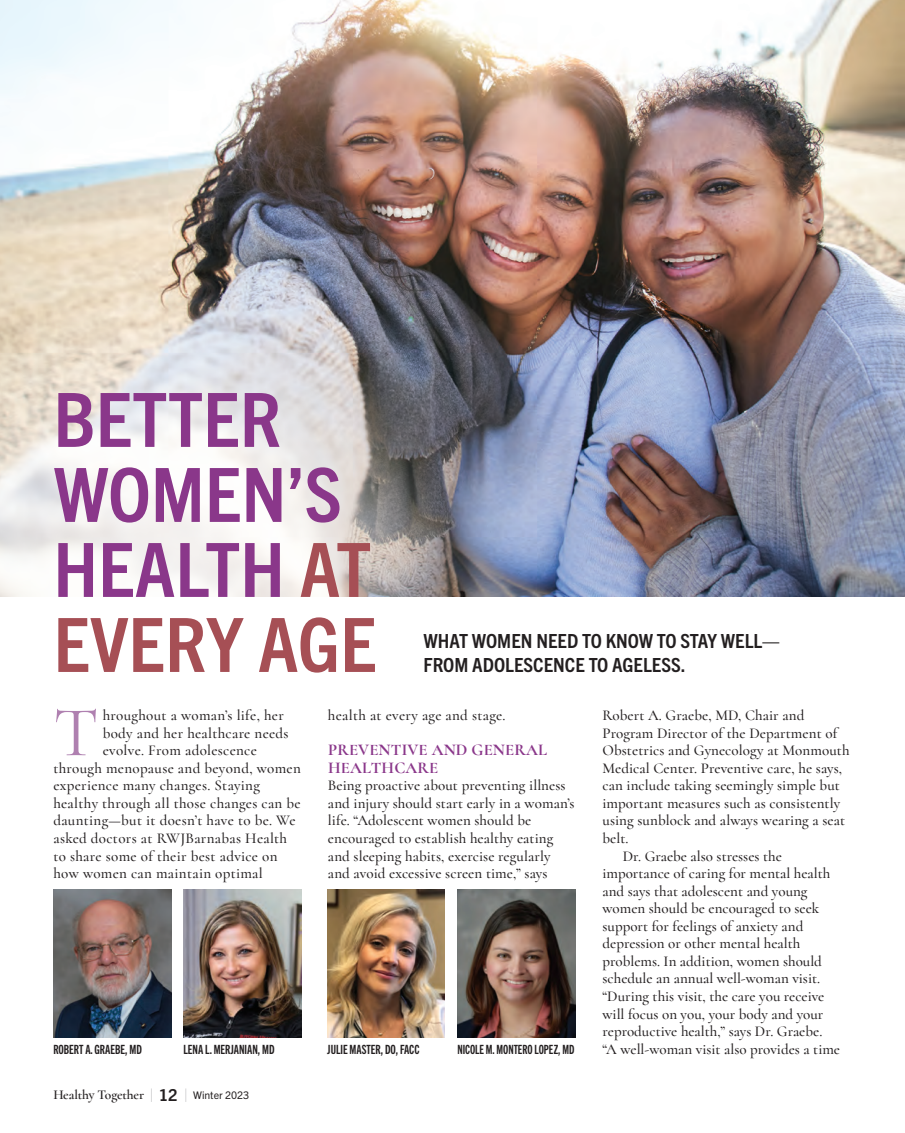
<style>
.page{position:relative;width:905px;height:1133px;background:#fff}
.page>*{position:absolute;margin:0;border:0;box-sizing:border-box;transform-origin:0 0}
.t1{font:700 condensed 75px/75px "Trade Gothic Next LT Pro";color:#8a378a;scale:1.05 1}
.t2{font:71.1px "Cormorant";color:#af80b0}
.t3{font:700 condensed 19.5px/24px "Trade Gothic Next LT Pro";color:#231f20;scale:1.05 1}
.t4{font:700 16.5px/17.5px "Cormorant";letter-spacing:.01em;color:#8a378a}
.t5{font:500 15px/17.5px "Cormorant";letter-spacing:.005em;color:#231f20}
.t6{font:600 13.5px "Cormorant";letter-spacing:-.01em;color:#231f20}
.t7{font:12.75px "Trade Gothic Next LT Pro Bd Cm";color:#231f20}
.s1{color:#a64f55}
.s2{font-family:"Trade Gothic Next LT Pro";font-weight:300;font-size:17.1px;color:#808285}
.s3{font-family:"Trade Gothic Next LT Pro";font-weight:700;font-size:16.5px}
.s4{font-family:"Trade Gothic Next LT Pro";font-weight:400;font-size:10.5px}
</style>
<div class="page">
<img style="left:0;top:0;width:904px;height:597px">
<svg style="left:0;top:286px;width:458px;height:311px"></svg>
<img style="left:53px;top:890px;width:118px;height:147px">
<img style="left:184px;top:890px;width:117px;height:147px">
<img style="left:457px;top:890px;width:118px;height:147px">
<img style="left:327px;top:890px;width:118px;height:147px">
<h1 class="t1" style="left:53px;top:377px;width:309px">BETTER<br>WOMEN’S<br>HEALTH <span class="s1">AT<br>EVERY AGE</span></h1>
<h3 class="t3" style="left:423px;top:628px;width:340px">WHAT WOMEN NEED TO KNOW TO STAY WELL—<br>FROM ADOLESCENCE TO AGELESS.</h3>
<h2 class="t2" style="left:53px;top:689px;width:47px">T</h2>
<p class="t5" style="left:103px;top:706px;width:183px">hroughout a woman’s life, her</p>
<p class="t5" style="left:103px;top:724px;width:187px">body and her healthcare needs</p>
<p class="t5" style="left:103px;top:742px;width:156px">evolve. From adolescence</p>
<p class="t5" style="left:53px;top:759px;width:249px">through menopause and beyond, women</p>
<p class="t5" style="left:53px;top:777px;width:208px">experience many changes. Staying</p>
<p class="t5" style="left:53px;top:794px;width:249px">healthy through all those changes can be</p>
<p class="t5" style="left:53px;top:812px;width:244px">daunting—but it doesn’t have to be. We</p>
<p class="t5" style="left:53px;top:829px;width:235px">asked doctors at RWJBarnabas Health</p>
<p class="t5" style="left:53px;top:847px;width:226px">to share some of their best advice on</p>
<p class="t5" style="left:53px;top:864px;width:211px">how women can maintain optimal</p>
<p class="t5" style="left:328px;top:706px;width:179px">health at every age and stage.</p>
<p class="t4" style="left:328px;top:741px;width:221px">PREVENTIVE AND GENERAL<br>HEALTHCARE</p>
<p class="t5" style="left:328px;top:777px;width:248px">Being proactive about preventing illness and injury should start early in a woman’s life. “Adolescent women should be encouraged to establish healthy eating and sleeping habits, exercise regularly and avoid excessive screen time,” says</p>
<p class="t7" style="left:184px;top:1040px;width:93px">LENA L. MERJANIAN, MD</p>
<p class="t7" style="left:327px;top:1040px;width:94px">JULIE MASTER, DO, FACC</p>
<p class="t7" style="left:457px;top:1040px;width:119px">NICOLE M. MONTERO LOPEZ, MD</p>
<p class="t6" style="left:53px;top:1086px;width:197px">Healthy Together <span class="s2">|</span> <span class="s3">12</span> <span class="s2">|</span> <span class="s4">Winter 2023</span></p>
<p class="t7" style="left:53px;top:1040px;width:90px">ROBERT A. GRAEBE, MD</p>
<p class="t5" style="left:602px;top:706px;width:203px">Robert A. Graebe, MD, Chair and</p>
<p class="t5" style="left:602px;top:724px;width:236px">Program Director of the Department of</p>
<p class="t5" style="left:602px;top:742px;width:248px">Obstetrics and Gynecology at Monmouth</p>
<p class="t5" style="left:602px;top:759px;width:241px">Medical Center. Preventive care, he says,</p>
<p class="t5" style="left:602px;top:777px;width:239px">can include taking seemingly simple but</p>
<p class="t5" style="left:602px;top:794px;width:239px">important measures such as consistently</p>
<p class="t5" style="left:602px;top:812px;width:244px">using sunblock and always wearing a seat</p>
<p class="t5" style="left:602px;top:829px;width:28px">belt.</p>
<p class="t5" style="left:623px;top:847px;width:161px">Dr. Graebe also stresses the</p>
<p class="t5" style="left:602px;top:864px;width:229px">importance of caring for mental health</p>
<p class="t5" style="left:602px;top:882px;width:206px">and says that adolescent and young</p>
<p class="t5" style="left:602px;top:899px;width:218px">women should be encouraged to seek</p>
<p class="t5" style="left:602px;top:917px;width:202px">support for feelings of anxiety and</p>
<p class="t5" style="left:602px;top:935px;width:199px">depression or other mental health</p>
<p class="t5" style="left:602px;top:952px;width:221px">problems. In addition, women should</p>
<p class="t5" style="left:602px;top:970px;width:219px">schedule an annual well-woman visit.</p>
<p class="t5" style="left:602px;top:987px;width:223px">“During this visit, the care you receive</p>
<p class="t5" style="left:602px;top:1005px;width:222px">will focus on you, your body and your</p>
<p class="t5" style="left:602px;top:1022px;width:221px">reproductive health,” says Dr. Graebe.</p>
<p class="t5" style="left:602px;top:1040px;width:239px">“A well-woman visit also provides a time</p>
</div>
